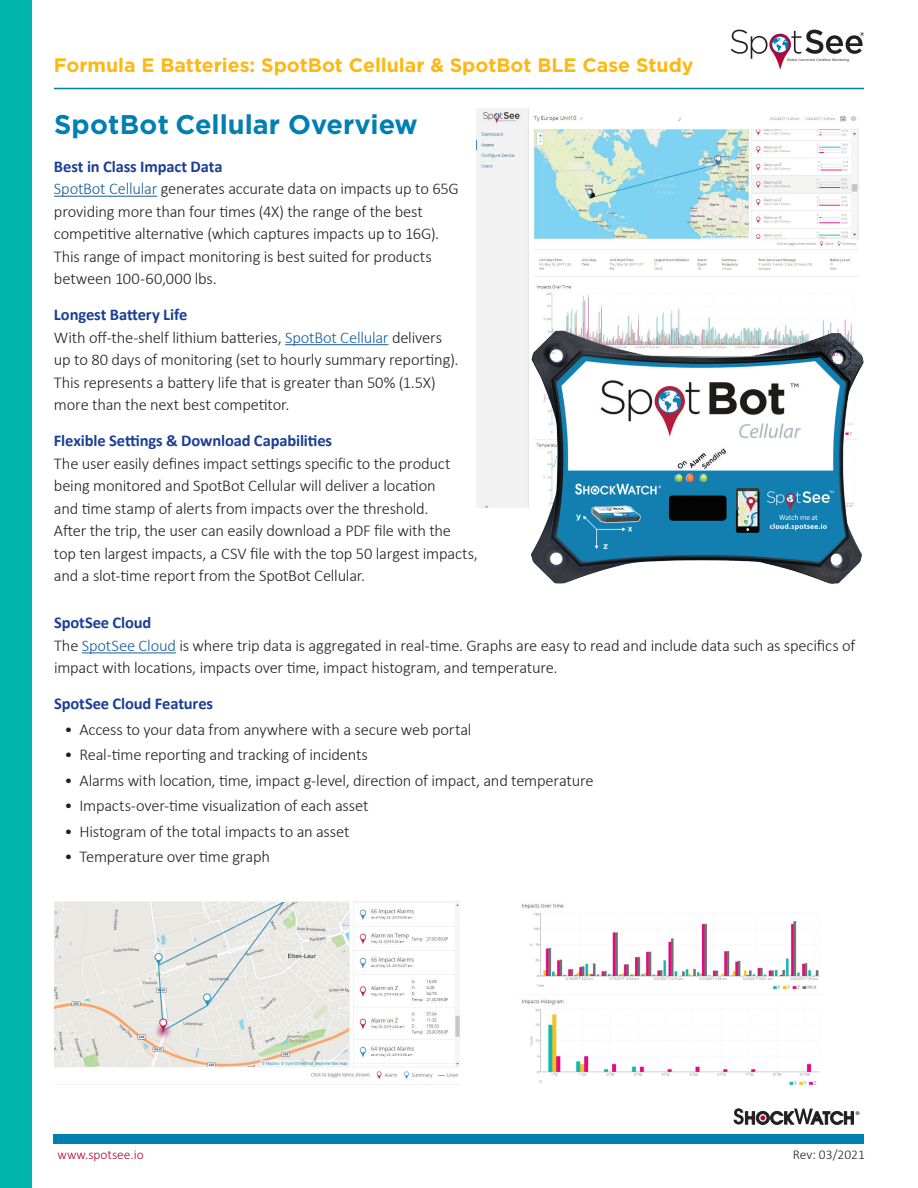
<style>
.page{position:relative;width:918px;height:1188px;background:#fff}
.page>*{position:absolute;margin:0;border:0;box-sizing:border-box;transform-origin:0 0}
.t1{font:700 27px "Gotham";color:#007fb2}
.t2{font:700 19.5px "Gotham";color:#fcb814}
.t3{font:300 16.5px/22.5px "Calibri";letter-spacing:-.015em;color:#231f20}
.t4{font:700 16.5px "Calibri";letter-spacing:-.01em;color:#1b3f94}
.t5{font:300 13.5px "Calibri";color:#b50536}
.t6{font:300 13.5px "Calibri";color:#231f20}
.s1{font-weight:700;color:#1b3f94}
.s2{color:#175d9e}
</style>
<div class="page">
<hr style="left:54px;top:88px;width:810px;height:1px;background:#007fb2">
<div style="left:0;top:0;width:31px;height:1188px;background:#00b5ac"></div>
<svg style="left:731px;top:30px;width:133px;height:40px"></svg>
<div style="left:53px;top:1134px;width:810px;height:9px;background:#007fb2"></div>
<svg style="left:734px;top:1108px;width:125px;height:17px"></svg>
<hr style="left:54px;top:196px;width:103px;height:1px;background:#175d9e">
<hr style="left:285px;top:344px;width:103px;height:1px;background:#175d9e">
<img style="left:477px;top:109px;width:382px;height:398px">
<img style="left:525px;top:322px;width:339px;height:262px">
<hr style="left:82px;top:653px;width:94px;height:1px;background:#175d9e">
<img style="left:55px;top:901px;width:405px;height:184px">
<img style="left:522px;top:903px;width:297px;height:182px">
<p class="t2" style="left:54px;top:54px;width:641px">Formula E Batteries: SpotBot Cellular &amp; SpotBot BLE Case Study</p>
<h1 class="t1" style="left:54px;top:109px;width:365px">SpotBot Cellular Overview</h1>
<p class="t3" style="left:54px;top:154px;width:407px"><span class="s1">Best in Class Impact Data<br></span><span class="s2">SpotBot Cellular</span> generates accurate data on impacts up to 65G providing more than four times (4X) the range of the best competitive alternative (which captures impacts up to 16G).<br>This range of impact monitoring is best suited for products between 100-60,000 lbs.</p>
<p class="t3" style="left:54px;top:303px;width:406px"><span class="s1">Longest Battery Life<br></span>With off-the-shelf lithium batteries, <span class="s2">SpotBot Cellular</span> delivers up to 80 days of monitoring (set to hourly summary reporting).<br>This represents a battery life that is greater than 50% (1.5X) more than the next best competitor.</p>
<p class="t4" style="left:54px;top:430px;width:280px">Flexible Settings &amp; Download Capabilities</p>
<p class="t3" style="left:54px;top:451px;width:425px">The user easily defines impact settings specific to the product being monitored and SpotBot Cellular will deliver a location<br>and time stamp of alerts from impacts over the threshold.<br>After the trip, the user can easily download a PDF file with the<br>top ten largest impacts, a CSV file with the top 50 largest impacts, and a slot-time report from the SpotBot Cellular.</p>
<p class="t3" style="left:54px;top:611px;width:803px"><span class="s1">SpotSee Cloud<br></span>The <span class="s2">SpotSee Cloud</span> is where trip data is aggregated in real-time. Graphs are easy to read and include data such as specifics of impact with locations, impacts over time, impact histogram, and temperature.</p>
<p class="t4" style="left:54px;top:693px;width:161px">SpotSee Cloud Features</p>
<p class="t3" style="left:64px;top:717px;width:409px">• Access to your data from anywhere with a secure web portal</p>
<p class="t3" style="left:64px;top:743px;width:305px">• Real-time reporting and tracking of incidents</p>
<p class="t3" style="left:64px;top:768px;width:531px">• Alarms with location, time, impact g-level, direction of impact, and temperature</p>
<p class="t3" style="left:64px;top:794px;width:305px">• Impacts-over-time visualization of each asset</p>
<p class="t3" style="left:64px;top:819px;width:287px">• Histogram of the total impacts to an asset</p>
<p class="t3" style="left:64px;top:845px;width:207px">• Temperature over time graph</p>
<p class="t5" style="left:58px;top:1147px;width:88px">www.spotsee.io</p>
<p class="t6" style="left:793px;top:1146px;width:74px">Rev: 03/2021</p>
</div>
